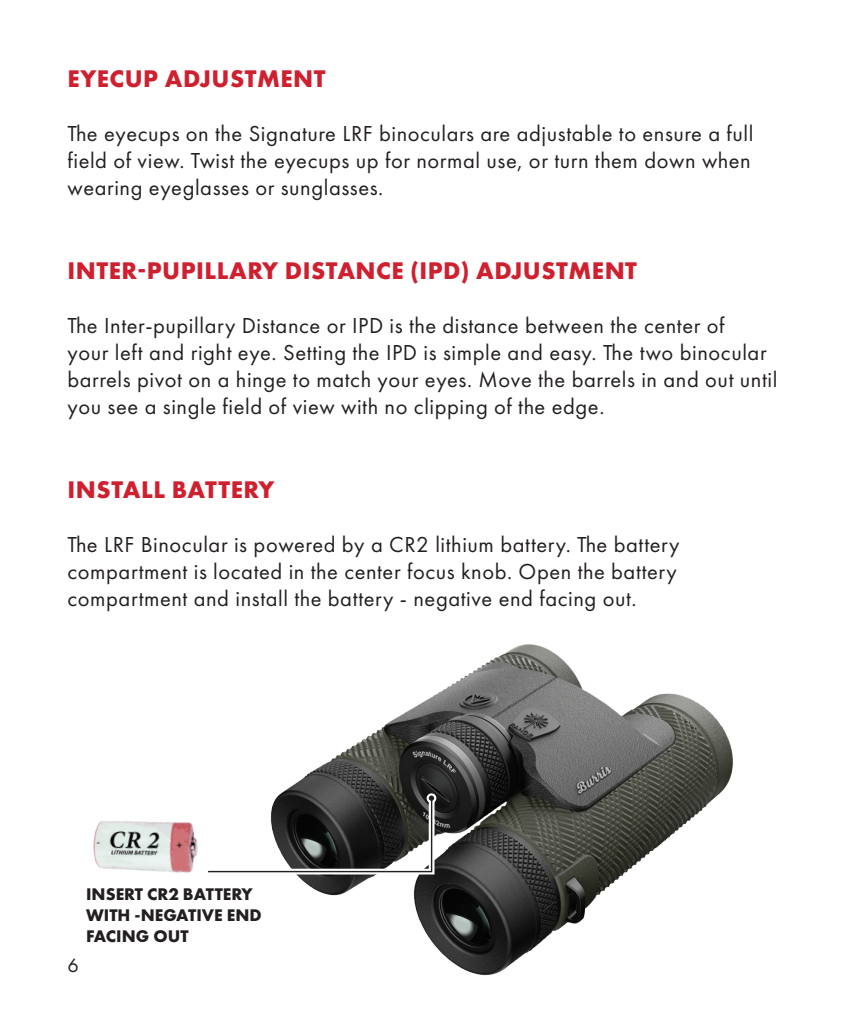
<style>
.page{position:relative;width:855px;height:1035px;background:#fff}
.page>*{position:absolute;margin:0;border:0;box-sizing:border-box;transform-origin:0 0}
.t1{font:700 25px "Futura PT";letter-spacing:.02em;color:#cf202f}
.t2{font:22.5px/27px "Futura PT";letter-spacing:.025em;color:#231f20}
.t3{font:20px "Futura PT";color:#231f20}
.t4{font:700 17.5px/21px "Futura PT";color:#231f20}
</style>
<div class="page">
<img style="left:280px;top:644px;width:453px;height:332px">
<img style="left:93px;top:821px;width:105px;height:52px">
<div style="left:427px;top:793px;width:9px;height:10px;border:4px solid #fff;border-radius:50%"></div>
<svg style="left:208px;top:794px;width:229px;height:83px"></svg>
<p class="t1" style="left:68px;top:62px;width:260px">EYECUP ADJUSTMENT</p>
<p class="t2" style="left:68px;top:119px;width:688px">The eyecups on the Signature LRF binoculars are adjustable to ensure a full field of view. Twist the eyecups up for normal use, or turn them down when wearing eyeglasses or sunglasses.</p>
<p class="t1" style="left:68px;top:254px;width:571px">INTER-PUPILLARY DISTANCE (IPD) ADJUSTMENT</p>
<p class="t2" style="left:68px;top:311px;width:711px">The Inter-pupillary Distance or IPD is the distance between the center of<br>your left and right eye. Setting the IPD is simple and easy. The two binocular barrels pivot on a hinge to match your eyes. Move the barrels in and out until you see a single field of view with no clipping of the edge.</p>
<p class="t1" style="left:68px;top:473px;width:208px">INSTALL BATTERY</p>
<p class="t2" style="left:68px;top:530px;width:613px;text-align:justify">The LRF Binocular is powered by a CR2 lithium battery. The battery compartment is located in the center focus knob. Open the battery compartment and install the battery - negative end facing out.</p>
<p class="t3" style="left:68px;top:953px;width:13px">6</p>
<p class="t4" style="left:86px;top:883px;width:177px">INSERT CR2 BATTERY<br>WITH -NEGATIVE END<br>FACING OUT</p>
</div>
